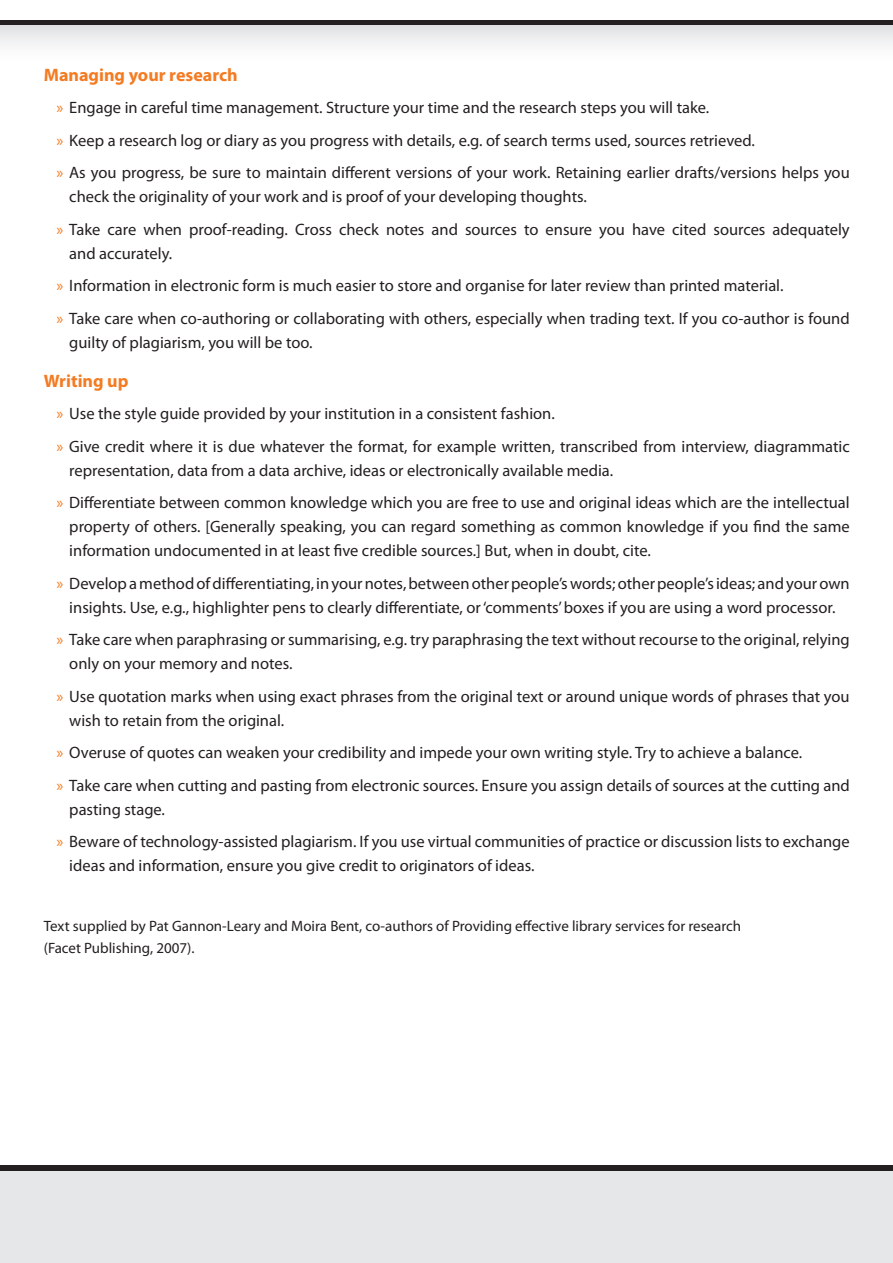
<style>
.page{position:relative;width:893px;height:1263px;background:#fff}
.page>*{position:absolute;margin:0;border:0;box-sizing:border-box;transform-origin:0 0}
.Sub_Heading{font:700 18px "Myriad Pro";color:#f47b21}
.Bullets{font:16.5px/24px "Myriad Pro";color:#231f20}
.Basic{font:15px/22.5px "Myriad Pro";color:#231f20}
.s1{color:#f47b21}
</style>
<div class="page">
<div style="left:0;top:1167px;width:893px;height:96px;background:#e6e7e9"></div>
<div style="left:0;top:24px;width:893px;height:42px;background:linear-gradient(to bottom,#e1e2e4,#fff)"></div>
<hr style="left:0;top:20px;width:893px;height:4px;background:#231f20">
<div style="left:0;top:1165px;width:893px;height:5px;background:#231f20"></div>
<p class="Sub_Heading" style="left:44px;top:63px;width:195px">Managing your research</p>
<p class="Bullets" style="left:57px;top:96px;width:654px"><span class="s1">»</span> Engage in careful time management. Structure your time and the research steps you will take.</p>
<p class="Bullets" style="left:57px;top:128px;width:700px"><span class="s1">»</span> Keep a research log or diary as you progress with details, e.g. of search terms used, sources retrieved.</p>
<p class="Bullets" style="left:69px;top:161px;width:782px;text-indent:-13px"><span class="s1">»</span> As you progress, be sure to maintain different versions of your work. Retaining earlier drafts/versions helps you check the originality of your work and is proof of your developing thoughts.</p>
<p class="Bullets" style="left:69px;top:217px;width:782px;text-indent:-13px"><span class="s1">»</span> Take care when proof-reading. Cross check notes and sources to ensure you have cited sources adequately and accurately.</p>
<p class="Bullets" style="left:57px;top:274px;width:728px"><span class="s1">»</span> Information in electronic form is much easier to store and organise for later review than printed material.</p>
<p class="Bullets" style="left:69px;top:306px;width:782px;text-indent:-13px"><span class="s1">»</span> Take care when co-authoring or collaborating with others, especially when trading text. If you co-author is found guilty of plagiarism, you will be too.</p>
<p class="Sub_Heading" style="left:44px;top:369px;width:86px">Writing up</p>
<p class="Bullets" style="left:57px;top:401px;width:500px"><span class="s1">»</span> Use the style guide provided by your institution in a consistent fashion.</p>
<p class="Bullets" style="left:69px;top:434px;width:782px;text-indent:-13px"><span class="s1">»</span> Give credit where it is due whatever the format, for example written, transcribed from interview, diagrammatic representation, data from a data archive, ideas or electronically available media.</p>
<p class="Bullets" style="left:69px;top:490px;width:782px;text-align:justify;text-indent:-13px"><span class="s1">»</span> Differentiate between common knowledge which you are free to use and original ideas which are the intellectual property of others. [Generally speaking, you can regard something as common knowledge if you find the same information undocumented in at least five credible sources.] But, when in doubt, cite.</p>
<p class="Bullets" style="left:57px;top:571px;width:795px;text-align:center"><span class="s1">»</span> Develop a method of differentiating, in your notes, between other people’s words; other people’s ideas; and your own insights. Use, e.g., highlighter pens to clearly differentiate, or ‘comments’ boxes if you are using a word processor.</p>
<p class="Bullets" style="left:69px;top:627px;width:782px;text-indent:-13px"><span class="s1">»</span> Take care when paraphrasing or summarising, e.g. try paraphrasing the text without recourse to the original, relying only on your memory and notes.</p>
<p class="Bullets" style="left:69px;top:684px;width:782px;text-indent:-13px"><span class="s1">»</span> Use quotation marks when using exact phrases from the original text or around unique words of phrases that you wish to retain from the original.</p>
<p class="Bullets" style="left:57px;top:740px;width:747px"><span class="s1">»</span> Overuse of quotes can weaken your credibility and impede your own writing style. Try to achieve a balance.</p>
<p class="Bullets" style="left:69px;top:773px;width:782px;text-indent:-13px"><span class="s1">»</span> Take care when cutting and pasting from electronic sources. Ensure you assign details of sources at the cutting and pasting stage.</p>
<p class="Bullets" style="left:69px;top:829px;width:782px;text-indent:-13px"><span class="s1">»</span> Beware of technology-assisted plagiarism. If you use virtual communities of practice or discussion lists to exchange ideas and information, ensure you give credit to originators of ideas.</p>
<p class="Basic" style="left:44px;top:914px;width:699px">Text supplied by Pat Gannon-Leary and Moira Bent, co-authors of Providing effective library services for research (Facet Publishing, 2007).</p>
</div>
